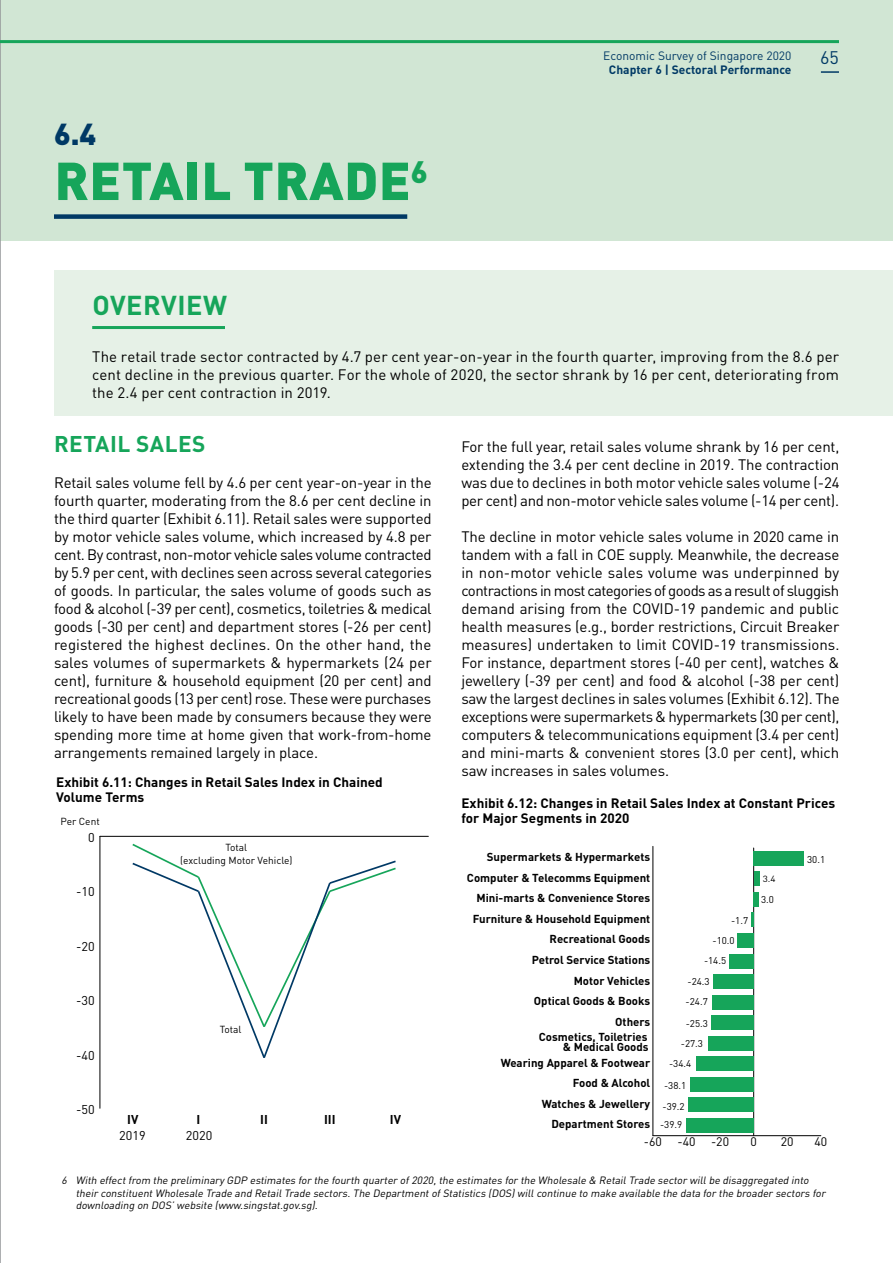
<style>
.page{position:relative;width:893px;height:1263px;background:#fff}
.page>*{position:absolute;margin:0;border:0;box-sizing:border-box;transform-origin:0 0}
.t1{font:900 52.5px "DIN Pro";letter-spacing:.01em;color:#16a55a}
.t2{font:900 30px "DIN Pro";color:#003965}
.t3{font:700 27px "DIN Pro";letter-spacing:.02em;color:#16a55a}
.t4{font:700 22.5px "DIN Pro";letter-spacing:.02em;color:#16a55a}
.t5{font:18px "DIN Pro";color:#003965}
.t6{font:15px/18px "DIN Pro";letter-spacing:-.01em;color:#000;text-align:justify}
.t7{font:700 13.5px/15px "DIN Pro";color:#000}
.t8{font:12.6px "DIN Pro";color:#000}
.t9{font:700 12.6px "DIN Pro";color:#000}
.t10{font:12.3px "DIN Pro";color:#000}
.t11{font:12px "DIN Pro";color:#003965}
.t12{font:700 12px "DIN Pro";color:#003965}
.t13{font:700 11.4px "DIN Pro";color:#000}
.t14{font:italic 10.5px/12.6px "DIN Pro";color:#000}
.t15{font:10.2px/12.1px "DIN Pro";color:#000;text-align:center}
.t16{font:9.75px/21.3px "DIN Pro";color:#000}
.t17{font:8.85px "DIN Pro";color:#000;scale:1.11 1}
</style>
<div class="page">
<div style="left:0;top:0;width:893px;height:241px;background:#d1e6d4"></div>
<div style="left:54px;top:270px;width:839px;height:146px;background:#e6f1e7"></div>
<hr style="left:92px;top:326px;width:133px;height:3px;background:#16a55a">
<div style="left:54px;top:214px;width:353px;height:5px;background:#003965"></div>
<hr style="left:100px;top:836px;width:328px;height:1px;background:#000">
<hr style="left:99px;top:836px;width:1px;height:272px;background:#000">
<svg style="left:132px;top:843px;width:264px;height:215px"></svg>
<hr style="left:653px;top:1135px;width:168px;height:1px;background:#000">
<hr style="left:753px;top:848px;width:1px;height:288px;background:#000">
<div style="left:754px;top:851px;width:50px;height:15px;background:#16a55a"></div>
<div style="left:754px;top:871px;width:5px;height:15px;background:#16a55a"></div>
<div style="left:754px;top:892px;width:5px;height:15px;background:#16a55a"></div>
<hr style="left:751px;top:912px;width:3px;height:15px;background:#16a55a">
<div style="left:737px;top:933px;width:17px;height:15px;background:#16a55a"></div>
<div style="left:729px;top:953px;width:25px;height:15px;background:#16a55a"></div>
<div style="left:713px;top:974px;width:41px;height:15px;background:#16a55a"></div>
<div style="left:712px;top:995px;width:42px;height:14px;background:#16a55a"></div>
<div style="left:711px;top:1015px;width:43px;height:15px;background:#16a55a"></div>
<div style="left:708px;top:1036px;width:46px;height:14px;background:#16a55a"></div>
<div style="left:696px;top:1056px;width:58px;height:15px;background:#16a55a"></div>
<div style="left:690px;top:1077px;width:64px;height:15px;background:#16a55a"></div>
<div style="left:688px;top:1097px;width:66px;height:15px;background:#16a55a"></div>
<div style="left:687px;top:1118px;width:67px;height:15px;background:#16a55a"></div>
<hr style="left:652px;top:846px;width:1px;height:290px;background:#000">
<hr style="left:0;top:0;width:1px;height:1263px;background:#939598">
<svg style="left:821px;top:71px;width:18px;height:2px"></svg>
<hr style="left:0;top:40px;width:839px;height:3px;background:#16a55a">
<h2 class="t2" style="left:54px;top:108px;width:44px">6.4</h2>
<h1 class="t1" style="left:55px;top:136px;width:375px">RETAIL TRADE<sup>6</sup></h1>
<p class="t11" style="left:603px;top:48px;width:190px">Economic Survey of Singapore 2020</p>
<p class="t12" style="left:609px;top:62px;width:184px">Chapter 6 | Sectoral Performance</p>
<p class="t5" style="left:820px;top:45px;width:20px">65</p>
<h3 class="t3" style="left:92px;top:287px;width:136px">OVERVIEW</h3>
<p class="t6" style="left:92px;top:347px;width:748px">The retail trade sector contracted by 4.7 per cent year-on-year in the fourth quarter, improving from the 8.6 per cent decline in the previous quarter. For the whole of 2020, the sector shrank by 16 per cent, deteriorating from the 2.4 per cent contraction in 2019.</p>
<h3 class="t4" style="left:54px;top:429px;width:153px">RETAIL SALES</h3>
<p class="t6" style="left:54px;top:473px;width:379px">Retail sales volume fell by 4.6 per cent year-on-year in the fourth quarter, moderating from the 8.6 per cent decline in the third quarter (Exhibit 6.11). Retail sales were supported by motor vehicle sales volume, which increased by 4.8 per cent. By contrast, non-motor vehicle sales volume contracted by 5.9 per cent, with declines seen across several categories of goods. In particular, the sales volume of goods such as food &amp; alcohol (-39 per cent), cosmetics, toiletries &amp; medical goods (-30 per cent) and department stores (-26 per cent) registered the highest declines. On the other hand, the sales volumes of supermarkets &amp; hypermarkets (24 per cent), furniture &amp; household equipment (20 per cent) and recreational goods (13 per cent) rose. These were purchases likely to have been made by consumers because they were spending more time at home given that work-from-home arrangements remained largely in place.</p>
<p class="t7" style="left:56px;top:774px;width:328px">Exhibit 6.11: Changes in Retail Sales Index in Chained<br>Volume Terms</p>
<p class="t6" style="left:461px;top:437px;width:380px">For the full year, retail sales volume shrank by 16 per cent, extending the 3.4 per cent decline in 2019. The contraction was due to declines in both motor vehicle sales volume (-24 per cent) and non-motor vehicle sales volume (-14 per cent).</p>
<p class="t6" style="left:461px;top:527px;width:380px">The decline in motor vehicle sales volume in 2020 came in tandem with a fall in COE supply. Meanwhile, the decrease in non-motor vehicle sales volume was underpinned by contractions in most categories of goods as a result of sluggish demand arising from the COVID-19 pandemic and public health measures (e.g., border restrictions, Circuit Breaker measures) undertaken to limit COVID-19 transmissions.<br>For instance, department stores (-40 per cent), watches &amp; jewellery (-39 per cent) and food &amp; alcohol (-38 per cent) saw the largest declines in sales volumes (Exhibit 6.12). The exceptions were supermarkets &amp; hypermarkets (30 per cent), computers &amp; telecommunications equipment (3.4 per cent) and mini-marts &amp; convenient stores (3.0 per cent), which saw increases in sales volumes.</p>
<p class="t7" style="left:461px;top:795px;width:375px">Exhibit 6.12: Changes in Retail Sales Index at Constant Prices</p>
<p class="t15" style="left:60px;top:814px;width:41px">Per Cent</p>
<p class="t7" style="left:461px;top:810px;width:169px">for Major Segments in 2020</p>
<p class="t8" style="left:88px;top:829px;width:8px">0</p>
<p class="t8" style="left:76px;top:883px;width:20px">-10</p>
<p class="t8" style="left:76px;top:938px;width:20px">-20</p>
<p class="t8" style="left:76px;top:992px;width:20px">-30</p>
<p class="t8" style="left:76px;top:1046px;width:20px">-40</p>
<p class="t8" style="left:76px;top:1101px;width:20px">-50</p>
<p class="t15" style="left:180px;top:841px;width:114px">Total<br>(excluding Motor Vehicle)</p>
<p class="t15" style="left:220px;top:1023px;width:23px">Total</p>
<p class="t9" style="left:127px;top:1111px;width:13px">IV</p>
<p class="t9" style="left:197px;top:1111px;width:5px">I</p>
<p class="t9" style="left:260px;top:1111px;width:9px">II</p>
<p class="t9" style="left:324px;top:1111px;width:13px">III</p>
<p class="t9" style="left:390px;top:1111px;width:13px">IV</p>
<p class="t8" style="left:119px;top:1127px;width:28px">2019</p>
<p class="t8" style="left:186px;top:1127px;width:28px">2020</p>
<p class="t13" style="left:487px;top:849px;width:165px">Supermarkets &amp; Hypermarkets</p>
<p class="t13" style="left:467px;top:870px;width:185px">Computer &amp; Telecomms Equipment</p>
<p class="t13" style="left:476px;top:890px;width:175px">Mini-marts &amp; Convenience Stores</p>
<p class="t13" style="left:473px;top:911px;width:179px">Furniture &amp; Household Equipment</p>
<p class="t13" style="left:549px;top:931px;width:102px">Recreational Goods</p>
<p class="t13" style="left:532px;top:952px;width:120px">Petrol Service Stations</p>
<p class="t13" style="left:574px;top:973px;width:78px">Motor Vehicles</p>
<p class="t13" style="left:534px;top:993px;width:118px">Optical Goods &amp; Books</p>
<p class="t13" style="left:615px;top:1014px;width:36px">Others</p>
<p class="t13" style="left:539px;top:1029px;width:110px">Cosmetics, Toiletries</p>
<p class="t13" style="left:563px;top:1039px;width:87px">&amp; Medical Goods</p>
<p class="t13" style="left:501px;top:1055px;width:151px">Wearing Apparel &amp; Footwear</p>
<p class="t13" style="left:573px;top:1075px;width:79px">Food &amp; Alcohol</p>
<p class="t13" style="left:542px;top:1096px;width:110px">Watches &amp; Jewellery</p>
<p class="t13" style="left:551px;top:1116px;width:100px">Department Stores</p>
<p class="t16" style="left:731px;top:910px;width:19px">-1.7</p>
<p class="t16" style="left:712px;top:929px;width:24px">-10.0</p>
<p class="t16" style="left:704px;top:949px;width:24px">-14.5</p>
<p class="t16" style="left:687px;top:970px;width:24px">-24.3</p>
<p class="t16" style="left:686px;top:990px;width:24px">-24.7</p>
<p class="t16" style="left:686px;top:1012px;width:24px">-25.3</p>
<p class="t16" style="left:681px;top:1032px;width:24px">-27.3</p>
<p class="t16" style="left:669px;top:1052px;width:24px">-34.4</p>
<p class="t16" style="left:662px;top:1074px;width:25px">-38.1 -39.2</p>
<p class="t16" style="left:660px;top:1113px;width:24px">-39.9</p>
<p class="t17" style="left:763px;top:873px;width:13px">3.4</p>
<p class="t16" style="left:761px;top:889px;width:14px">3.0</p>
<p class="t16" style="left:807px;top:848px;width:20px">30.1</p>
<p class="t10" style="left:644px;top:1133px;width:20px">-60</p>
<p class="t10" style="left:677px;top:1133px;width:20px">-40</p>
<p class="t10" style="left:711px;top:1133px;width:20px">-20</p>
<p class="t10" style="left:750px;top:1133px;width:8px">0</p>
<p class="t10" style="left:781px;top:1133px;width:14px">20</p>
<p class="t10" style="left:814px;top:1133px;width:14px">40</p>
<p class="t14" style="left:76px;top:1174px;width:754px;text-indent:-14px">6 With effectfrom the preliminary GDP estimates for the fourth quarter of2020,the estimates for the Wholesale &amp; RetailTrade sector willbe disaggregated into their constituentWholesale Trade and RetailTrade sectors.The DepartmentofStatistics (DOS)willcontinue to make available the data for the broader sectors for downloading on DOS’website (www.singstat.gov.sg).</p>
</div>
